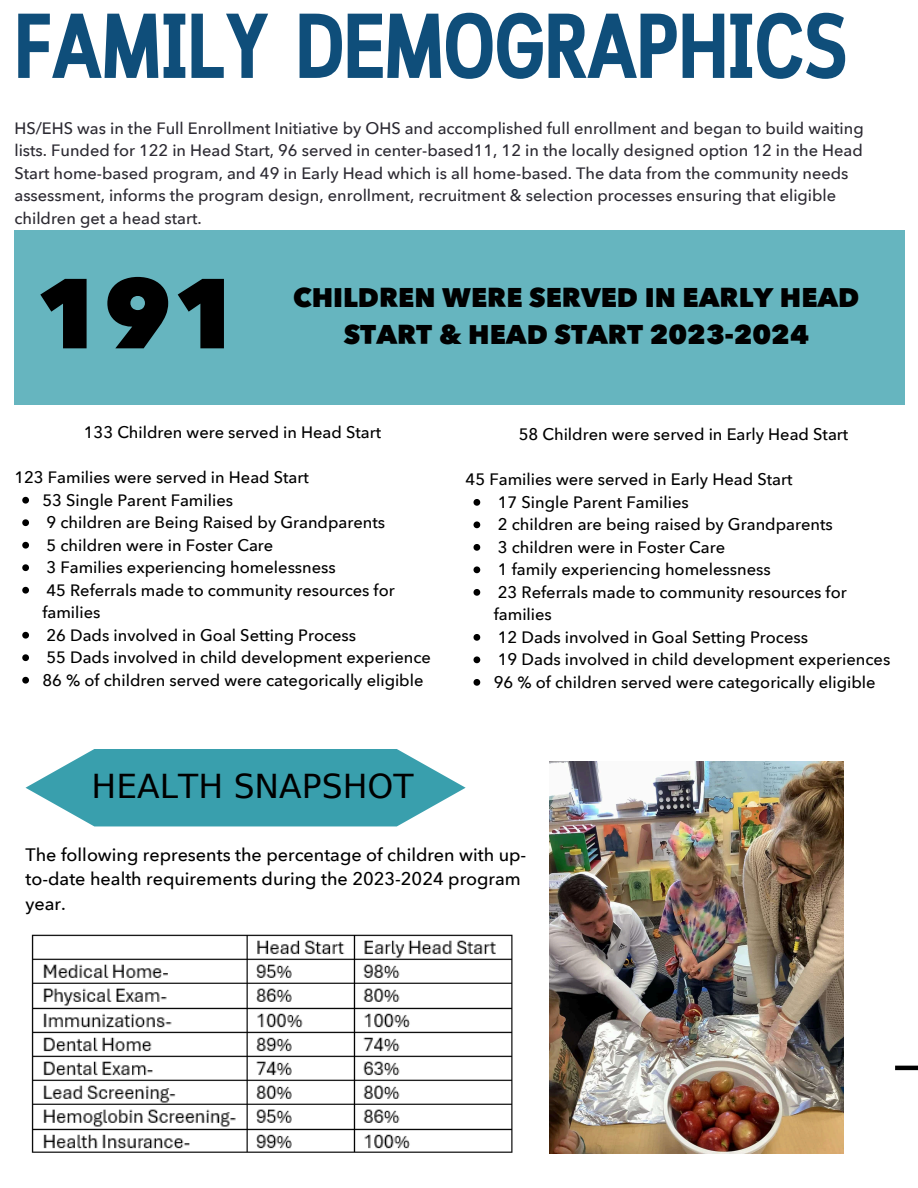
<style>
.page{position:relative;width:918px;height:1188px;background:#fff}
.page>*{position:absolute;margin:0;border:0;box-sizing:border-box;transform-origin:0 0}
.t1{font:800 98.1px "Avenir Next Arabic";color:#000}
.t2{font:700 91.8px "Cloud Cond";letter-spacing:-.01em;color:#0f4e7a}
.t3{font:33px "DejaVu Sans";color:#000}
.t4{font:800 26.85px/37.2px "Avenir Next Arabic";color:#000;text-align:center}
.t5{font:500 18px/24.8px "Avenir Next Arabic";color:#000}
.t6{font:500 16.5px/22.5px "Avenir Next Arabic";color:#000}
.t7{font:500 16.35px/22.5px "Avenir Next Arabic";color:#2c2a32}
</style>
<div class="page">
<div style="left:14px;top:231px;width:891px;height:174px;background:#66b5bf"></div>
<hr style="left:895px;top:1066px;width:23px;height:4px;background:#000">
<img style="left:31px;top:934px;width:482px;height:219px">
<svg style="left:26px;top:749px;width:440px;height:77px"></svg>
<img style="left:549px;top:761px;width:294px;height:393px">
<svg style="left:22px;top:497px;width:7px;height:7px"></svg>
<svg style="left:22px;top:519px;width:7px;height:7px"></svg>
<svg style="left:22px;top:542px;width:7px;height:7px"></svg>
<svg style="left:22px;top:564px;width:7px;height:7px"></svg>
<svg style="left:22px;top:587px;width:7px;height:7px"></svg>
<svg style="left:22px;top:632px;width:7px;height:7px"></svg>
<svg style="left:22px;top:654px;width:7px;height:7px"></svg>
<svg style="left:22px;top:677px;width:7px;height:7px"></svg>
<svg style="left:474px;top:499px;width:6px;height:7px"></svg>
<svg style="left:474px;top:521px;width:6px;height:7px"></svg>
<svg style="left:474px;top:544px;width:6px;height:7px"></svg>
<svg style="left:474px;top:566px;width:6px;height:7px"></svg>
<svg style="left:474px;top:589px;width:6px;height:7px"></svg>
<svg style="left:474px;top:634px;width:6px;height:7px"></svg>
<svg style="left:474px;top:656px;width:6px;height:7px"></svg>
<svg style="left:474px;top:679px;width:6px;height:7px"></svg>
<h5 class="t2" style="left:14px;top:11px;width:835px">FAMILY DEMOGRAPHICS</h5>
<h1 class="t7" style="left:14px;top:117px;width:851px">HS/EHS was in the Full Enrollment Initiative by OHS and accomplished full enrollment and began to build waiting lists. Funded for 122 in Head Start, 96 served in center-based11, 12 in the locally designed option 12 in the Head Start home-based program, and 49 in Early Head which is all home-based. The data from the community needs assessment, informs the program design, enrollment, recruitment &amp; selection processes ensuring that eligible children get a head start.</h1>
<h2 class="t1" style="left:35px;top:257px;width:208px">191</h2>
<h4 class="t4" style="left:293px;top:279px;width:568px">CHILDREN WERE SERVED IN EARLY HEAD<br>START &amp; HEAD START 2023-2024</h4>
<p class="t6" style="left:84px;top:421px;width:299px">133 Children were served in Head Start</p>
<p class="t6" style="left:14px;top:466px;width:296px">123 Families were served in Head Start</p>
<p class="t6" style="left:42px;top:489px;width:192px">53 Single Parent Families</p>
<p class="t6" style="left:47px;top:511px;width:340px">9 children are Being Raised by Grandparents</p>
<p class="t6" style="left:47px;top:534px;width:228px">5 children were in Foster Care</p>
<p class="t6" style="left:47px;top:556px;width:291px">3 Families experiencing homelessness</p>
<p class="t6" style="left:42px;top:579px;width:354px">45 Referrals made to community resources for families</p>
<p class="t6" style="left:47px;top:624px;width:311px">26 Dads involved in Goal Setting Process</p>
<h5 class="t6" style="left:47px;top:646px;width:386px">55 Dads involved in child development experience</h5>
<h5 class="t6" style="left:42px;top:669px;width:383px">86 % of children served were categorically eligible</h5>
<h5 class="t3" style="left:92px;top:768px;width:324px">HEALTH SNAPSHOT</h5>
<p class="t6" style="left:519px;top:424px;width:331px">58 Children were served in Early Head Start</p>
<p class="t6" style="left:466px;top:469px;width:328px">45 Families were served in Early Head Start</p>
<p class="t6" style="left:498px;top:491px;width:193px">17 Single Parent Families</p>
<p class="t6" style="left:498px;top:514px;width:337px">2 children are being raised by Grandparents</p>
<p class="t6" style="left:498px;top:536px;width:229px">3 children were in Foster Care</p>
<p class="t6" style="left:498px;top:559px;width:275px">1 family experiencing homelessness</p>
<p class="t6" style="left:494px;top:581px;width:355px">23 Referrals made to community resources for families</p>
<p class="t6" style="left:498px;top:626px;width:312px">12 Dads involved in Goal Setting Process</p>
<h3 class="t6" style="left:498px;top:649px;width:394px">19 Dads involved in child development experiences</h3>
<h5 class="t6" style="left:494px;top:671px;width:383px">96 % of children served were categorically eligible</h5>
<h5 class="t5" style="left:26px;top:842px;width:502px">The following represents the percentage of children with up&shy;to-date health requirements during the 2023-2024 program year.</h5>
</div>
